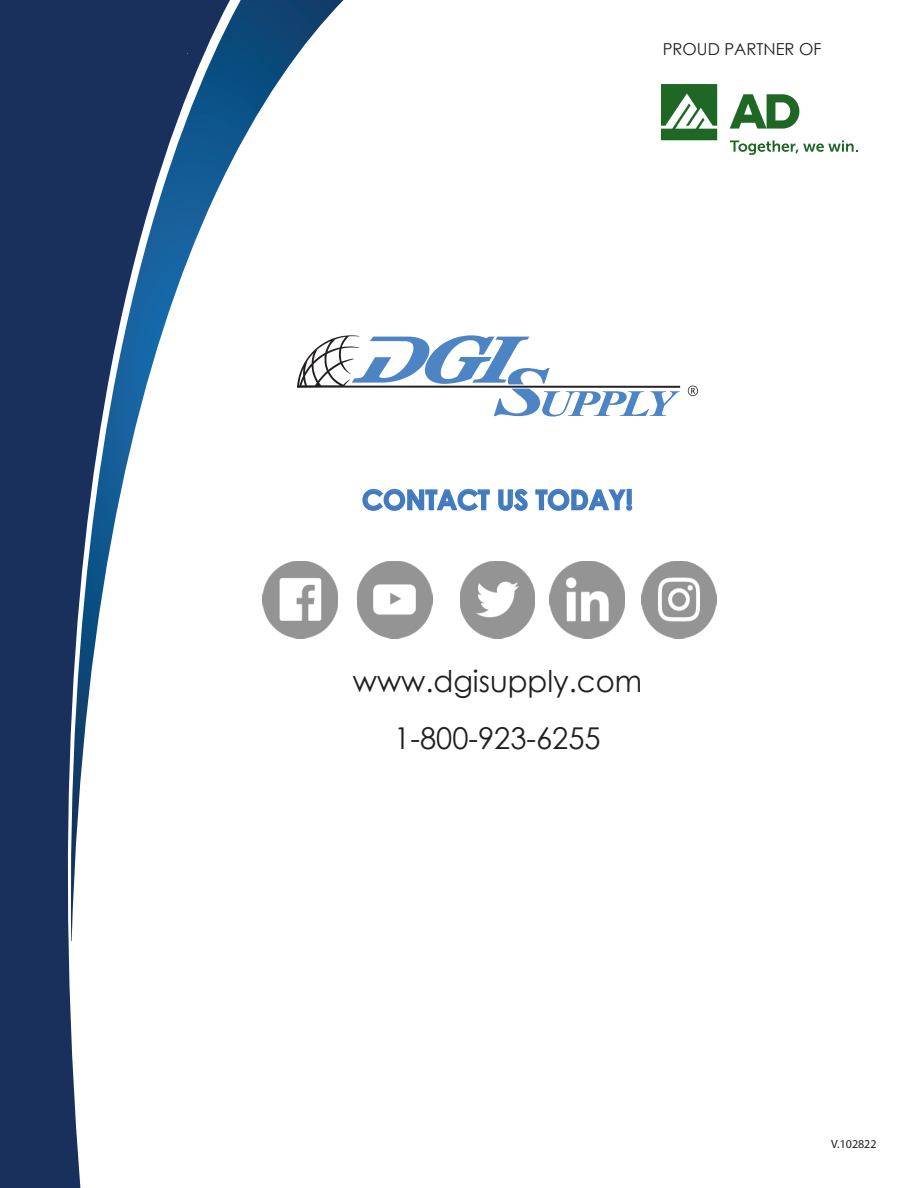
<style>
.page{position:relative;width:918px;height:1188px;background:#fff}
.page>*{position:absolute;margin:0;border:0;box-sizing:border-box;transform-origin:0 0}
.t1{font:30px/57.2px "Century Gothic";color:#231f20;text-align:center}
.t2{font:700 27px "Century Gothic";color:#417abf}
.t3{font:16.5px "Century Gothic";color:#231f20}
.t4{font:12px "Myriad Pro";color:#231f20}
</style>
<div class="page">
<svg style="left:286px;top:0;width:58px;height:639px"></svg>
<svg style="left:0;top:0;width:277px;height:1188px"></svg>
<svg style="left:359px;top:335px;width:321px;height:82px"></svg>
<img style="left:297px;top:335px;width:62px;height:51px">
<hr style="left:297px;top:386px;width:383px;height:2px;background:#231f20">
<svg style="left:688px;top:386px;width:10px;height:10px"></svg>
<img style="left:263px;top:561px;width:75px;height:77px">
<img style="left:642px;top:561px;width:74px;height:77px">
<img style="left:550px;top:561px;width:74px;height:77px">
<img style="left:460px;top:561px;width:75px;height:77px">
<img style="left:357px;top:561px;width:75px;height:77px">
<svg style="left:661px;top:84px;width:56px;height:56px"></svg>
<svg style="left:730px;top:94px;width:69px;height:35px"></svg>
<svg style="left:730px;top:141px;width:128px;height:14px"></svg>
<svg style="left:362px;top:488px;width:128px;height:23px"></svg>
<svg style="left:498px;top:488px;width:30px;height:23px"></svg>
<svg style="left:535px;top:488px;width:98px;height:23px"></svg>
<p class="t3" style="left:663px;top:38px;width:160px">PROUD PARTNER OF</p>
<p class="t2" style="left:362px;top:479px;width:273px">CONTACT US TODAY!</p>
<p class="t1" style="left:353px;top:652px;width:291px">www.dgisupply.com<br>1-800-923-6255</p>
<p class="t4" style="left:831px;top:1137px;width:47px">V.102822</p>
</div>
